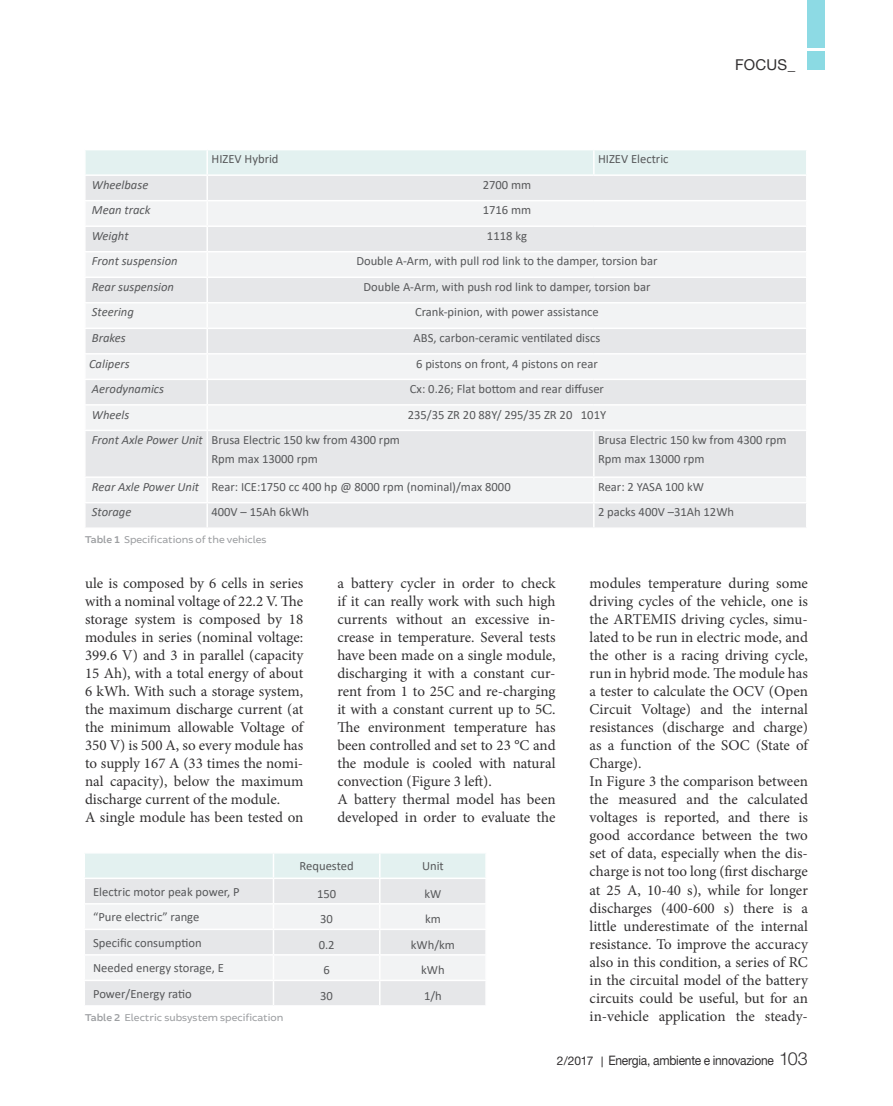
<style>
.page{position:relative;width:893px;height:1106px;background:#fff}
.page>*{position:absolute;margin:0;border:0;box-sizing:border-box;transform-origin:0 0}
.t1{font:15px/18px "Minion Pro";color:#312f30;text-align:justify}
.t2{font:15px "Helvetica Neue LT Std";letter-spacing:.01em;color:#312f30}
.t3{font:13.05px "Helvetica Neue LT Std";letter-spacing:-.02em;color:#312f30;scale:.92 1}
.Table_Note_Text{font:12.6px "Calibri";color:#57585a}
.Normal_Table_Text{font:12.6px "Calibri";color:#57585a}
.Table_Note_Text-2{font:italic 12.6px "Calibri";color:#57585a}
.Default{font:10.5px "Brocha";color:#9d9fa2}
.s1{font-weight:600}
.s2{font-size:12px}
.s3{font-family:"Calibri";font-size:12px}
.s4{font-family:"Helvetica Neue";font-weight:300;font-size:18px}
</style>
<div class="page">
<div style="left:808px;top:51px;width:17px;height:19px;background:#8bdae3"></div>
<div style="left:808px;top:0;width:17px;height:48px;background:#8ddae4"></div>
<div style="left:86px;top:503px;width:720px;height:24px;background:#e6e7e9"></div>
<svg style="left:86px;top:431px;width:720px;height:71px;fill:#e6e7e9"></svg>
<svg style="left:85px;top:150px;width:721px;height:279px"></svg>
<hr style="left:206px;top:431px;width:2px;height:45px;background:#fff">
<hr style="left:593px;top:431px;width:2px;height:45px;background:#fff">
<hr style="left:84px;top:476px;width:123px;height:2px;background:#fff">
<hr style="left:207px;top:476px;width:387px;height:2px;background:#fff">
<hr style="left:206px;top:478px;width:2px;height:24px;background:#fff">
<hr style="left:594px;top:476px;width:213px;height:2px;background:#fff">
<hr style="left:593px;top:478px;width:2px;height:24px;background:#fff">
<hr style="left:206px;top:503px;width:2px;height:24px;background:#fff">
<hr style="left:593px;top:503px;width:2px;height:24px;background:#fff">
<svg style="left:85px;top:853px;width:401px;height:152px"></svg>
<hr style="left:380px;top:979px;width:107px;height:2px;background:#fff">
<hr style="left:379px;top:981px;width:2px;height:24px;background:#fff">
<hr style="left:485px;top:981px;width:2px;height:24px;background:#fff">
<p class="Table_Note_Text" style="left:211px;top:150px;width:69px">HIZEV Hybrid</p>
<p class="Table_Note_Text" style="left:598px;top:150px;width:72px">HIZEV Electric</p>
<p class="t2" style="left:735px;top:55px;width:62px">FOCUS_</p>
<p class="Table_Note_Text-2" style="left:92px;top:176px;width:58px">Wheelbase</p>
<p class="Table_Note_Text" style="left:483px;top:176px;width:50px">2700 mm</p>
<p class="Table_Note_Text-2" style="left:92px;top:201px;width:60px">Mean track</p>
<p class="Table_Note_Text" style="left:483px;top:201px;width:50px">1716 mm</p>
<p class="Table_Note_Text-2" style="left:92px;top:227px;width:38px">Weight</p>
<p class="Table_Note_Text" style="left:487px;top:227px;width:42px">1118 kg</p>
<p class="Table_Note_Text-2" style="left:92px;top:252px;width:87px">Front suspension</p>
<p class="Table_Note_Text" style="left:356px;top:252px;width:303px">Double A-Arm, with pull rod link to the damper, torsion bar</p>
<p class="Table_Note_Text-2" style="left:92px;top:278px;width:84px">Rear suspension</p>
<p class="Table_Note_Text" style="left:363px;top:278px;width:289px">Double A-Arm, with push rod link to damper, torsion bar</p>
<p class="Table_Note_Text-2" style="left:92px;top:303px;width:43px">Steering</p>
<p class="Table_Note_Text" style="left:415px;top:303px;width:185px">Crank-pinion, with power assistance</p>
<p class="Table_Note_Text-2" style="left:92px;top:329px;width:35px">Brakes</p>
<p class="Table_Note_Text" style="left:414px;top:329px;width:188px">ABS, carbon-ceramic ventilated discs</p>
<p class="Table_Note_Text-2" style="left:89px;top:354px;width:42px">Calipers</p>
<p class="Table_Note_Text" style="left:416px;top:354px;width:183px">6 pistons on front, 4 pistons on rear</p>
<p class="Table_Note_Text-2" style="left:92px;top:380px;width:74px">Aerodynamics</p>
<p class="Table_Note_Text" style="left:410px;top:380px;width:196px">Cx: 0.26; Flat bottom and rear diffuser</p>
<p class="Table_Note_Text-2" style="left:92px;top:405px;width:39px">Wheels</p>
<p class="Table_Note_Text" style="left:408px;top:405px;width:200px">235/35 ZR 20 88Y/ 295/35 ZR 20 101Y</p>
<p class="Table_Note_Text-2" style="left:92px;top:431px;width:112px">Front Axle Power Unit</p>
<p class="Table_Note_Text" style="left:211px;top:431px;width:190px">Brusa Electric 150 kw from 4300 rpm</p>
<p class="Table_Note_Text" style="left:211px;top:450px;width:108px">Rpm max 13000 rpm</p>
<p class="Table_Note_Text" style="left:598px;top:431px;width:190px">Brusa Electric 150 kw from 4300 rpm</p>
<p class="Table_Note_Text" style="left:598px;top:450px;width:108px">Rpm max 13000 rpm</p>
<p class="Table_Note_Text-2" style="left:92px;top:478px;width:109px">Rear Axle Power Unit</p>
<p class="Table_Note_Text" style="left:211px;top:478px;width:301px">Rear: ICE:1750 cc 400 hp @ 8000 rpm (nominal)/max 8000</p>
<p class="Table_Note_Text" style="left:598px;top:478px;width:107px">Rear: 2 YASA 100 kW</p>
<p class="Table_Note_Text-2" style="left:92px;top:503px;width:41px">Storage</p>
<p class="Table_Note_Text" style="left:211px;top:503px;width:99px">400V – 15Ah 6kWh</p>
<p class="Table_Note_Text" style="left:598px;top:503px;width:138px">2 packs 400V –31Ah 12Wh</p>
<p class="Default" style="left:85px;top:533px;width:183px"><span class="s1">Table 1</span> Specifications of the vehicles</p>
<p class="t1" style="left:85px;top:574px;width:220px">ule is composed by 6 cells in series with a nominal voltage of 22.2 V. The storage system is composed by 18 modules in series (nominal voltage:<br>399.6 V) and 3 in parallel (capacity 15 Ah), with a total energy of about 6 kWh. With such a storage system, the maximum discharge current (at the minimum allowable Voltage of 350 V) is 500 A, so every module has to supply 167 A (33 times the nomi&shy;nal capacity), below the maximum discharge current of the module.</p>
<p class="t1" style="left:85px;top:808px;width:220px">A single module has been tested on</p>
<p class="t1" style="left:337px;top:574px;width:220px">a battery cycler in order to check if it can really work with such high currents without an excessive in&shy;crease in temperature. Several tests have been made on a single module, discharging it with a constant cur&shy;rent from 1 to 25C and re-charging it with a constant current up to 5C.<br>The environment temperature has been controlled and set to 23 °C and the module is cooled with natural convection (Figure 3 left).</p>
<p class="t1" style="left:337px;top:790px;width:220px">A battery thermal model has been developed in order to evaluate the</p>
<p class="Normal_Table_Text" style="left:300px;top:857px;width:56px">Requested</p>
<p class="Normal_Table_Text" style="left:422px;top:857px;width:23px">Unit</p>
<p class="Normal_Table_Text" style="left:93px;top:882px;width:148px">Electric motor peak power, P</p>
<p class="Normal_Table_Text" style="left:317px;top:885px;width:21px">150</p>
<p class="Normal_Table_Text" style="left:424px;top:885px;width:18px">kW</p>
<p class="Normal_Table_Text" style="left:93px;top:908px;width:108px">“Pure electric” range</p>
<p class="Normal_Table_Text" style="left:320px;top:910px;width:14px">30</p>
<p class="Normal_Table_Text" style="left:425px;top:910px;width:17px">km</p>
<p class="Normal_Table_Text" style="left:93px;top:934px;width:110px">Specific consumption</p>
<p class="Normal_Table_Text" style="left:319px;top:936px;width:17px">0.2</p>
<p class="Normal_Table_Text" style="left:411px;top:936px;width:46px">kWh/km</p>
<p class="Normal_Table_Text" style="left:93px;top:959px;width:132px">Needed energy storage, E</p>
<p class="Normal_Table_Text" style="left:323px;top:961px;width:8px">6</p>
<p class="Normal_Table_Text" style="left:421px;top:961px;width:25px">kWh</p>
<p class="Normal_Table_Text" style="left:93px;top:985px;width:100px">Power/Energy ratio</p>
<p class="Normal_Table_Text" style="left:320px;top:987px;width:14px">30</p>
<p class="Normal_Table_Text" style="left:424px;top:987px;width:19px">1/h</p>
<p class="Default" style="left:85px;top:1011px;width:200px"><span class="s1">Table 2</span> Electric subsystem specification</p>
<p class="t1" style="left:590px;top:574px;width:220px">modules temperature during some driving cycles of the vehicle, one is the ARTEMIS driving cycles, simu&shy;lated to be run in electric mode, and the other is a racing driving cycle, run in hybrid mode. The module has a tester to calculate the OCV (Open Circuit Voltage) and the internal resistances (discharge and charge) as a function of the SOC (State of Charge).</p>
<p class="t1" style="left:590px;top:772px;width:220px">In Figure 3 the comparison between the measured and the calculated voltages is reported, and there is good accordance between the two set of data, especially when the dis&shy;charge is not too long (first discharge at 25 A, 10-40 s), while for longer discharges (400-600 s) there is a little underestimate of the internal resistance. To improve the accuracy also in this condition, a series of RC in the circuital model of the battery circuits could be useful, but for an in-vehicle application the steady-</p>
<p class="t3" style="left:557px;top:1052px;width:275px"><span class="s2">2/2017</span> <span class="s3">|</span> Energia, ambiente e innovazione <span class="s4">103</span></p>
</div>
